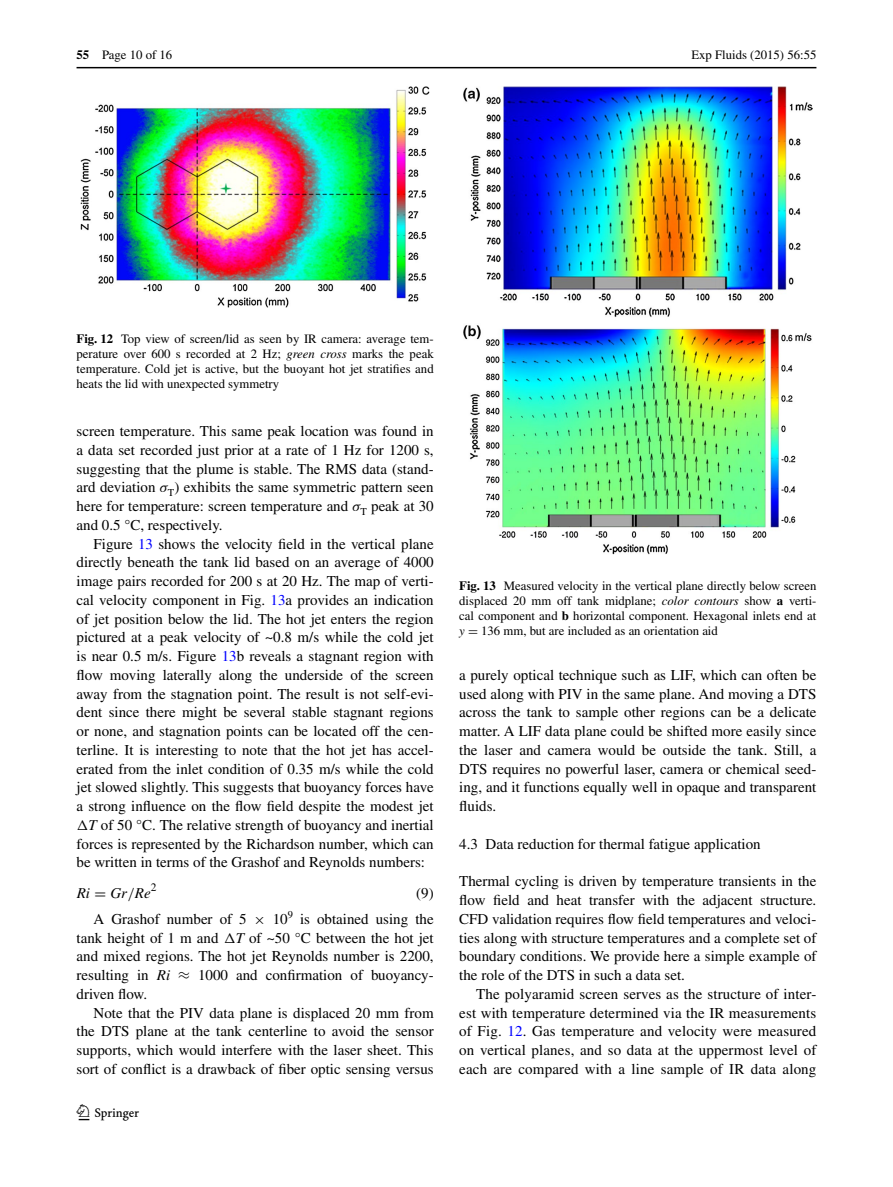
<style>
.page{position:relative;width:893px;height:1187px;background:#fff}
.page>*{position:absolute;margin:0;border:0;box-sizing:border-box;transform-origin:0 0}
.t1{font:22.5px "Springnew";color:#000}
.t2{font:15px/18.8px "Times";color:#000;text-align:justify}
.t3{font:italic 15px "Times";color:#000}
.t4{font:12.75px/15px "Times";color:#000;text-align:justify}
.t5{font:11.4px "Times";color:#000}
.s1{font-weight:700}
.s2{font-style:italic}
.s3{font-family:"MTMI"}
.s4{color:#00f}
.s5{font-family:"MTGU"}
.s6{font-family:"MTSY"}
.s7{font-family:"MTSYN";font-style:normal}
.s8{font-family:"MTMI";font-style:normal}
</style>
<div class="page">
<hr style="left:77px;top:67px;width:739px;height:1px;background:#000">
<img style="left:81px;top:87px;width:348px;height:220px">
<img style="left:463px;top:87px;width:349px;height:467px">
<p class="t4" style="left:77px;top:48px;width:97px"><span class="s1">55</span> Page 10 of 16</p>
<p class="t4" style="left:691px;top:48px;width:127px">Exp Fluids (2015) 56:55</p>
<p class="t4" style="left:77px;top:331px;width:359px"><span class="s1">Fig. 12</span> Top view of screen/lid as seen by IR camera: average tem&shy;perature over 600 s recorded at 2 Hz; <span class="s2">green cross</span> marks the peak temperature. Cold jet is active, but the buoyant hot jet stratifies and heats the lid with unexpected symmetry</p>
<p class="t2" style="left:77px;top:421px;width:359px">screen temperature. This same peak location was found in a data set recorded just prior at a rate of 1 Hz for 1200 s, suggesting that the plume is stable. The RMS data (stand&shy;ard deviation <span class="s3">σ</span><sub>T</sub>) exhibits the same symmetric pattern seen here for temperature: screen temperature and <span class="s3">σ</span><sub>T</sub> peak at 30 and 0.5 °C, respectively.</p>
<p class="t2" style="left:77px;top:534px;width:359px;text-indent:17px">Figure <span class="s4">13</span> shows the velocity field in the vertical plane directly beneath the tank lid based on an average of 4000 image pairs recorded for 200 s at 20 Hz. The map of verti&shy;cal velocity component in Fig. <span class="s4">13</span>a provides an indication of jet position below the lid. The hot jet enters the region pictured at a peak velocity of ~0.8 m/s while the cold jet is near 0.5 m/s. Figure <span class="s4">13</span>b reveals a stagnant region with flow moving laterally along the underside of the screen away from the stagnation point. The result is not self-evi&shy;dent since there might be several stable stagnant regions or none, and stagnation points can be located off the cen&shy;terline. It is interesting to note that the hot jet has accel&shy;erated from the inlet condition of 0.35 m/s while the cold jet slowed slightly. This suggests that buoyancy forces have a strong influence on the flow field despite the modest jet <span class="s5">Δ</span><span class="s2">T</span> of 50 °C. The relative strength of buoyancy and inertial forces is represented by the Richardson number, which can be written in terms of the Grashof and Reynolds numbers:</p>
<p class="t2" style="left:77px;top:909px;width:359px;text-indent:17px">A Grashof number of 5 <span class="s6">×</span> 10<sup>9</sup> is obtained using the tank height of 1 m and <span class="s5">Δ</span><span class="s2">T</span> of ~50 °C between the hot jet and mixed regions. The hot jet Reynolds number is 2200, resulting in <span class="s2">Ri</span> <span class="s6">≈</span> 1000 and confirmation of buoyancy&shy;driven flow.</p>
<p class="t2" style="left:77px;top:1002px;width:359px;text-indent:17px">Note that the PIV data plane is displaced 20 mm from the DTS plane at the tank centerline to avoid the sensor supports, which would interfere with the laser sheet. This sort of conflict is a drawback of fiber optic sensing versus</p>
<p class="t5" style="left:151px;top:883px;width:7px">2</p>
<p class="t3" style="left:77px;top:887px;width:75px">Ri <span class="s7">=</span> Gr<span class="s8">/</span>Re</p>
<p class="t2" style="left:416px;top:883px;width:19px">(9)</p>
<h1 class="t1" style="left:79px;top:1104px;width:62px">1 3</h1>
<p class="t4" style="left:459px;top:577px;width:359px"><span class="s1">Fig. 13</span> Measured velocity in the vertical plane directly below screen displaced 20 mm off tank midplane; <span class="s2">color contours</span> show <span class="s1">a</span> verti&shy;cal component and <span class="s1">b</span> horizontal component. Hexagonal inlets end at <span class="s2">y</span> <span class="s6">=</span> 136 mm, but are included as an orientation aid</p>
<p class="t2" style="left:459px;top:665px;width:359px">a purely optical technique such as LIF, which can often be used along with PIV in the same plane. And moving a DTS across the tank to sample other regions can be a delicate matter. A LIF data plane could be shifted more easily since the laser and camera would be outside the tank. Still, a DTS requires no powerful laser, camera or chemical seed&shy;ing, and it functions equally well in opaque and transparent fluids.</p>
<p class="t2" style="left:459px;top:834px;width:303px">4.3 Data reduction for thermal fatigue application</p>
<p class="t2" style="left:459px;top:871px;width:359px">Thermal cycling is driven by temperature transients in the flow field and heat transfer with the adjacent structure.<br>CFD validation requires flow field temperatures and veloci&shy;ties along with structure temperatures and a complete set of boundary conditions. We provide here a simple example of the role of the DTS in such a data set.</p>
<p class="t2" style="left:459px;top:984px;width:359px;text-indent:17px">The polyaramid screen serves as the structure of inter&shy;est with temperature determined via the IR measurements of Fig. <span class="s4">12</span>. Gas temperature and velocity were measured on vertical planes, and so data at the uppermost level of each are compared with a line sample of IR data along</p>
</div>
